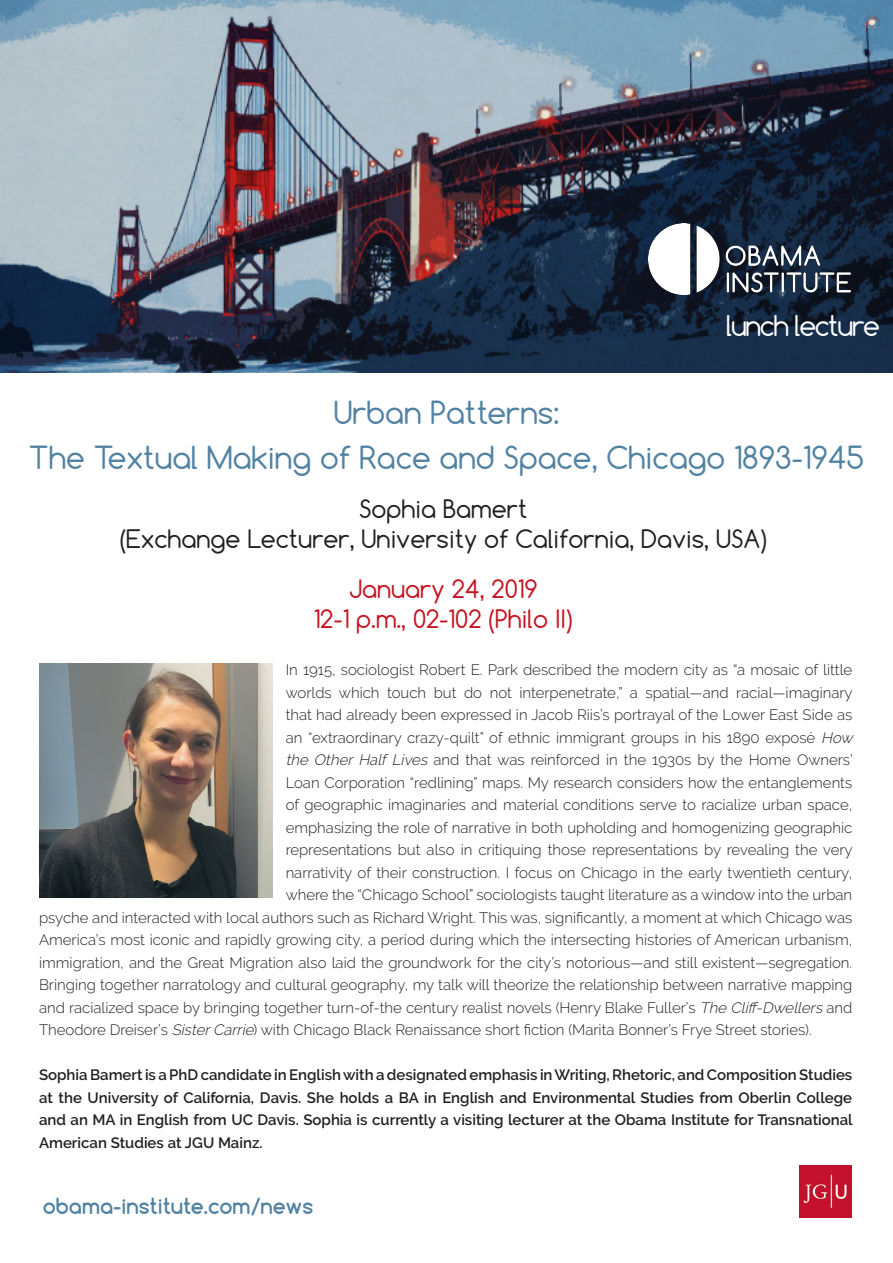
<style>
.page{position:relative;width:893px;height:1263px;background:#fff}
.page>*{position:absolute;margin:0;border:0;box-sizing:border-box;transform-origin:0 0}
.Titel{font:30px "Comfortaa";color:#5182a2}
.t1{font:27px "Comfortaa";letter-spacing:-.05em;color:#fff}
.Name_und_Affiliation{font:24px/30px "Comfortaa";color:#231f20;text-align:center}
.Datum__Uhrzeit__Ort{font:24px "Comfortaa";color:#c51522}
.t2{font:700 21px "Comfortaa";color:#5182a2}
.Fließtext_Ankündigun{font:300 15px "Raleway";color:#231f20}
.Kurzbiographie{font:600 15px/22.5px "Raleway";color:#231f20;text-align:justify}
.s1{font-style:italic}
</style>
<div class="page">
<img style="left:0;top:0;width:893px;height:372px">
<img style="left:649px;top:223px;width:202px;height:72px">
<img style="left:800px;top:1166px;width:51px;height:51px">
<img style="left:39px;top:663px;width:234px;height:234px">
<p class="t1" style="left:726px;top:308px;width:156px">lunch lecture</p>
<p class="Titel" style="left:334px;top:394px;width:227px">Urban Patterns:</p>
<p class="Titel" style="left:29px;top:439px;width:837px">The Textual Making of Race and Space, Chicago 1893-1945</p>
<p class="Name_und_Affiliation" style="left:120px;top:494px;width:649px">Sophia Bamert<br>(Exchange Lecturer, University of California, Davis, USA)</p>
<p class="Datum__Uhrzeit__Ort" style="left:349px;top:574px;width:190px">January 24, 2019</p>
<p class="Datum__Uhrzeit__Ort" style="left:314px;top:604px;width:261px">12-1 p.m., 02-102 (Philo II)</p>
<p class="Fließtext_Ankündigun" style="left:286px;top:661px;width:568px">In 1915, sociologist Robert E. Park described the modern city as “a mosaic of little</p>
<p class="Fließtext_Ankündigun" style="left:286px;top:684px;width:569px">worlds which touch but do not interpenetrate,” a spatial—and racial—imaginary</p>
<p class="Fließtext_Ankündigun" style="left:286px;top:706px;width:568px">that had already been expressed in Jacob Riis’s portrayal of the Lower East Side as</p>
<p class="Fließtext_Ankündigun" style="left:286px;top:729px;width:572px">an “extraordinary crazy-quilt” of ethnic immigrant groups in his 1890 exposé <span class="s1">How</span></p>
<p class="Fließtext_Ankündigun" style="left:286px;top:751px;width:569px"><span class="s1">the Other Half Lives</span> and that was reinforced in the 1930s by the Home Owners’</p>
<p class="Fließtext_Ankündigun" style="left:286px;top:774px;width:568px">Loan Corporation “redlining” maps. My research considers how the entanglements</p>
<p class="Fließtext_Ankündigun" style="left:286px;top:796px;width:568px">of geographic imaginaries and material conditions serve to racialize urban space,</p>
<p class="Fließtext_Ankündigun" style="left:286px;top:819px;width:568px">emphasizing the role of narrative in both upholding and homogenizing geographic</p>
<p class="Fließtext_Ankündigun" style="left:286px;top:841px;width:569px">representations but also in critiquing those representations by revealing the very</p>
<p class="Fließtext_Ankündigun" style="left:286px;top:864px;width:568px">narrativity of their construction. I focus on Chicago in the early twentieth century,</p>
<p class="Fließtext_Ankündigun" style="left:286px;top:886px;width:568px">where the “Chicago School” sociologists taught literature as a window into the urban</p>
<p class="Fließtext_Ankündigun" style="left:39px;top:909px;width:815px">psyche and interacted with local authors such as Richard Wright. This was, significantly, a moment at which Chicago was</p>
<p class="Fließtext_Ankündigun" style="left:39px;top:931px;width:815px">America’s most iconic and rapidly growing city, a period during which the intersecting histories of American urbanism,</p>
<p class="Fließtext_Ankündigun" style="left:39px;top:954px;width:815px">immigration, and the Great Migration also laid the groundwork for the city’s notorious—and still existent—segregation.</p>
<p class="Fließtext_Ankündigun" style="left:39px;top:976px;width:815px">Bringing together narratology and cultural geography, my talk will theorize the relationship between narrative mapping</p>
<p class="Fließtext_Ankündigun" style="left:39px;top:999px;width:815px">and racialized space by bringing together turn-of-the century realist novels (Henry Blake Fuller’s <span class="s1">The Cliff-Dwellers</span> and</p>
<p class="Fließtext_Ankündigun" style="left:39px;top:1021px;width:774px">Theodore Dreiser’s <span class="s1">SisterCarrie</span>) with Chicago Black Renaissance short fiction (Marita Bonner’s Frye Street stories).</p>
<p class="Kurzbiographie" style="left:39px;top:1064px;width:815px">Sophia Bamert is a PhD candidate in English with a designated emphasis in Writing, Rhetoric, and Composition Studies at the University of California, Davis. She holds a BA in English and Environmental Studies from Oberlin College and an MA in English from UC Davis. Sophia is currently a visiting lecturer at the Obama Institute for Transnational American Studies at JGU Mainz.</p>
<p class="t2" style="left:43px;top:1192px;width:272px">obama-institute.com/news</p>
</div>
